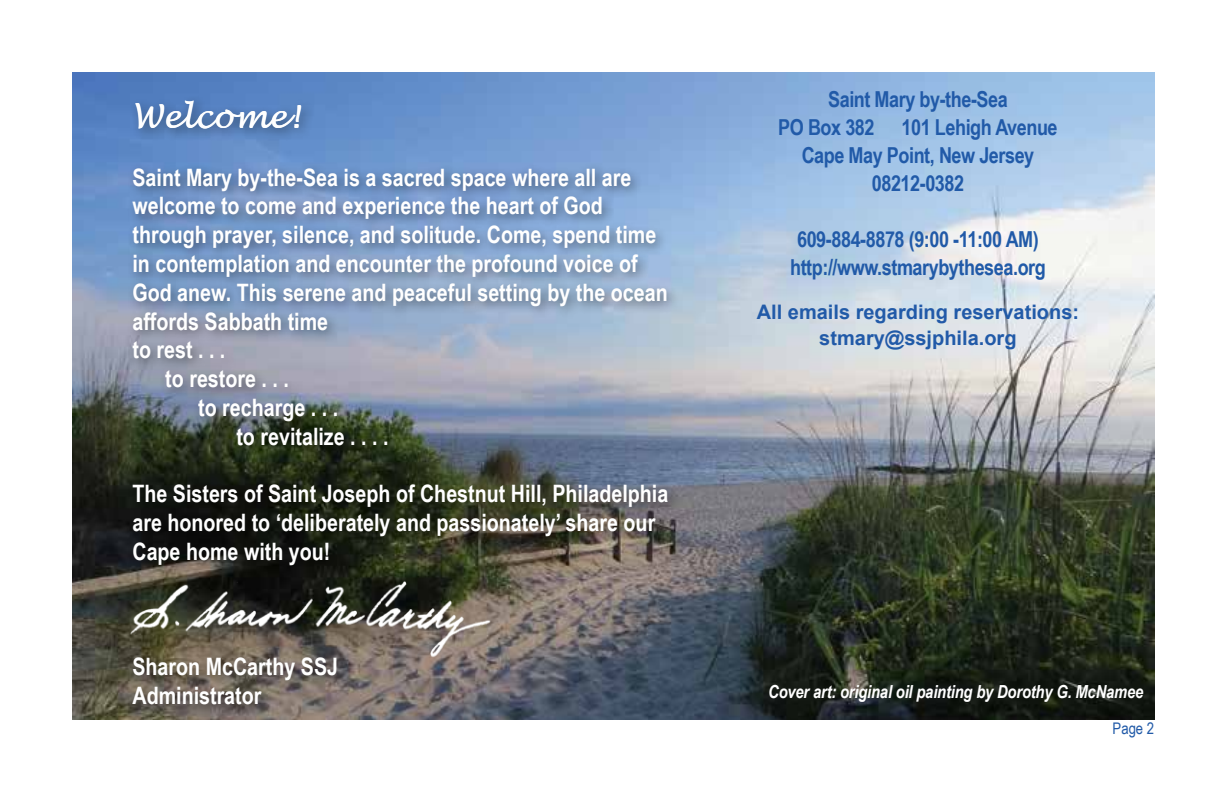
<style>
.page{position:relative;width:1224px;height:792px;background:#fff}
.page>*{position:absolute;margin:0;border:0;box-sizing:border-box;transform-origin:0 0}
.t1{font:italic 32px "Lucida Handwriting";color:#fff}
.t2{font:700 24px/28.8px "Arial Narrow";color:#fff}
.t3{font:700 22px/28px "Arial Narrow";letter-spacing:-.02em;color:#215aa8;text-align:center}
.t4{font:700 20px/26px "Arial";color:#215aa8;text-align:center}
.t5{font:italic 700 18px "Arial Narrow";letter-spacing:-.01em;color:#fff}
.t6{font:16px "Arial Narrow";color:#215aa8}
</style>
<div class="page">
<img style="left:72px;top:72px;width:1082px;height:648px">
<div style="left:126px;top:94px;width:555px;height:624px;background:#000;opacity:.5"></div>
<img style="left:103px;top:548px;width:405px;height:127px">
<h1 class="t1" style="left:132px;top:97px;width:169px">Welcome!</h1>
<p class="t2" style="left:132px;top:162px;width:500px">Saint Mary by-the-Sea is a sacred space where all are</p>
<p class="t2" style="left:132px;top:190px;width:472px">welcome to come and experience the heart of God</p>
<p class="t2" style="left:132px;top:219px;width:525px">through prayer, silence, and solitude. Come, spend time</p>
<p class="t2" style="left:132px;top:248px;width:507px">in contemplation and encounter the profound voice of</p>
<p class="t2" style="left:132px;top:277px;width:537px">God anew. This serene and peaceful setting by the ocean</p>
<p class="t2" style="left:132px;top:306px;width:197px">affords Sabbath time</p>
<p class="t2" style="left:132px;top:334px;width:94px">to rest . . .</p>
<p class="t2" style="left:165px;top:363px;width:125px">to restore . . .</p>
<p class="t2" style="left:198px;top:392px;width:142px">to recharge . . .</p>
<p class="t2" style="left:236px;top:421px;width:154px">to revitalize . . . .</p>
<p class="t2" style="left:132px;top:478px;width:537px">The Sisters of Saint Joseph of Chestnut Hill, Philadelphia are honored to ‘deliberately and passionately’ share our<br>Cape home with you!</p>
<p class="t2" style="left:132px;top:651px;width:207px">Sharon McCarthy SSJ<br>Administrator</p>
<p class="t3" style="left:778px;top:84px;width:281px">Saint Mary by-the-Sea<br>PO Box 382 101 Lehigh Avenue<br>Cape May Point, New Jersey<br>08212-0382</p>
<p class="t3" style="left:790px;top:224px;width:257px">609-884-8878 (9:00 -11:00 AM) http://www.stmarybythesea.org</p>
<p class="t4" style="left:757px;top:300px;width:324px">All emails regarding reservations: stmary@ssjphila.org</p>
<p class="t5" style="left:768px;top:679px;width:377px">Cover art: original oil painting by Dorothy G. McNamee</p>
<p class="t6" style="left:1113px;top:716px;width:43px">Page 2</p>
</div>
